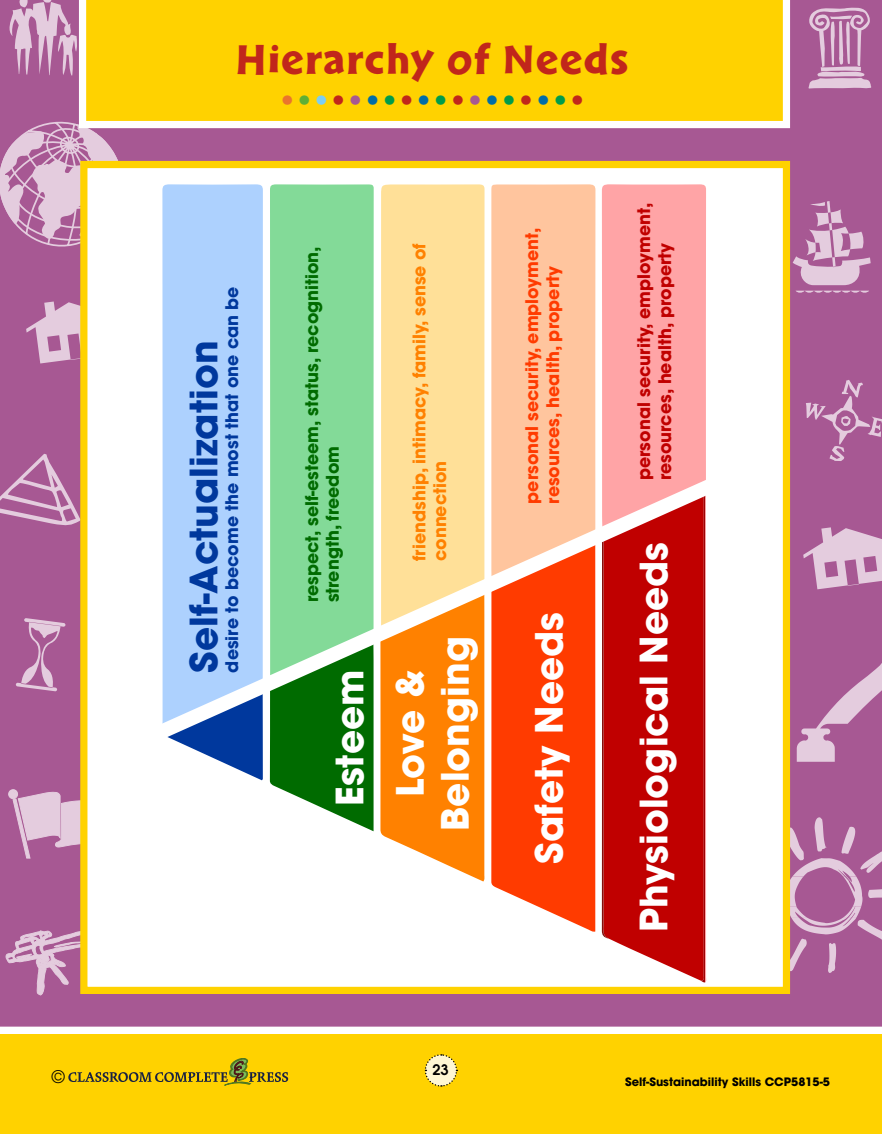
<style>
.page{position:relative;width:882px;height:1134px;background:#fff}
.page>*{position:absolute;margin:0;border:0;box-sizing:border-box;transform-origin:0 0}
.t1{font:44.71px "Cal Sans Heavy KA";letter-spacing:.04em;color:#c1261b}
.t2{font:700 40.34px "Futura";color:#c1261b}
.t3{font:700 37.45px/45px "Avant Garde";color:#fff;text-align:center}
.t4{font:700 37.45px "Avant Garde";color:#00389d}
.t5{font:700 17.32px/20.7px "Avant Garde";color:#006b00}
.t6{font:700 17.32px/20.7px "Avant Garde";color:#ff3b00}
.t7{font:700 17.32px/20.7px "Avant Garde";color:#c00000}
.t8{font:700 17.32px/20.7px "Avant Garde";color:#ff8100}
.t9{font:700 17.32px "Avant Garde";color:#00389d}
.t10{font:17.32px "Avant Garde";color:#000}
.t11{font:600 14.44px "Avant Garde";color:#000}
.t12{font:700 11.55px "Avant Garde";color:#000}
.s1{color:#ea742d}
.s2{color:#5eaf36}
.s3{color:#7ccef3}
.s4{color:#a75893}
.s5{color:#006da7}
.s6{color:#009c4a}
</style>
<div class="page">
<div style="left:0;top:1034px;width:882px;height:100px;background:#ffd200"></div>
<svg style="left:424px;top:1054px;width:34px;height:33px"></svg>
<svg style="left:68px;top:1058px;width:220px;height:27px"></svg>
<div style="left:0;top:0;width:882px;height:1027px;background:#a75893"></div>
<svg style="left:0;top:454px;width:80px;height:73px;background:#b573a4"></svg>
<svg style="left:26px;top:302px;width:54px;height:61px;background:#c999bd"></svg>
<svg style="left:808px;top:6px;width:63px;height:83px;background:#bf87b1"></svg>
<svg style="left:8px;top:0;width:70px;height:76px;background:#c18ab3"></svg>
<svg style="left:7px;top:789px;width:73px;height:70px;background:#c999bd"></svg>
<svg style="left:805px;top:380px;width:77px;height:81px;background:#b06a9e"></svg>
<svg style="left:793px;top:201px;width:78px;height:92px;background:#be85b0"></svg>
<svg style="left:16px;top:618px;width:50px;height:73px;background:#b777a7"></svg>
<svg style="left:5px;top:923px;width:110px;height:74px;background:#b97aa9"></svg>
<svg style="left:0;top:120px;width:124px;height:128px;background:#c694b9"></svg>
<svg style="left:803px;top:527px;width:79px;height:62px;background:#ca9bbe"></svg>
<svg style="left:797px;top:645px;width:85px;height:117px;background:#b675a5"></svg>
<svg style="left:790px;top:817px;width:92px;height:156px;background:#b573a4"></svg>
<svg style="left:79px;top:0;width:711px;height:128px;background:#ffd512"></svg>
<div style="left:84px;top:165px;width:702px;height:825px;background:#fff"></div>
<div style="left:80px;top:161px;width:710px;height:833px;border:7px solid #ffd200"></div>
<div style="left:162px;top:184px;width:101px;height:273px;background:#add1fe"></div>
<div style="left:270px;top:184px;width:104px;height:273px;background:#83da98"></div>
<div style="left:381px;top:184px;width:104px;height:273px;background:#ffe098"></div>
<div style="left:491px;top:184px;width:104px;height:273px;background:#ffc59e"></div>
<svg style="left:491px;top:764px;width:104px;height:168px;background:#ff5826"></svg>
<div style="left:602px;top:184px;width:105px;height:797px;background:#ffa4a6"></div>
<svg style="left:226px;top:764px;width:37px;height:16px"></svg>
<svg style="left:270px;top:764px;width:104px;height:67px"></svg>
<svg style="left:602px;top:764px;width:104px;height:219px;background:#c61e1e"></svg>
<svg style="left:380px;top:764px;width:105px;height:118px"></svg>
<svg style="left:162px;top:457px;width:545px;height:307px;background:#c59473"></svg>
<h1 class="t1" style="left:236px;top:34px;width:394px">HIERARCHY OF NEEDS</h1>
<h2 class="t2" style="left:280px;top:62px;width:306px"><span class="s1">.</span><span class="s2">.</span><span class="s3">.</span>.<span class="s4">.</span><span class="s5">.</span><span class="s6">.</span>.<span class="s5">.</span><span class="s6">.</span>.<span class="s4">.</span><span class="s5">.</span><span class="s6">.</span>.<span class="s5">.</span><span class="s6">.</span>.</h2>
<p class="t9" style="left:221px;top:673px;width:388px;rotate:-90deg">desire to become the most that one can be</p>
<h3 class="t4" style="left:179px;top:673px;width:333px;rotate:-90deg">Self-Actualization</h3>
<p class="t5" style="left:301px;top:602px;width:358px;rotate:-90deg">respect, self-esteem, status, recognition, strength, freedom</p>
<p class="t8" style="left:409px;top:561px;width:319px;rotate:-90deg">friendship, intimacy, family, sense of connection</p>
<h3 class="t3" style="left:327px;top:806px;width:138px;rotate:-90deg">Esteem</h3>
<h3 class="t3" style="left:387px;top:831px;width:196px;rotate:-90deg">Love &amp;<br>Belonging</h3>
<p class="t6" style="left:521px;top:504px;width:278px;rotate:-90deg">personal security, employment, resources, health, property</p>
<h3 class="t3" style="left:526px;top:864px;width:253px;rotate:-90deg">Safety Needs</h3>
<p class="t7" style="left:633px;top:480px;width:279px;rotate:-90deg">personal security, employment, resources, health, property</p>
<h3 class="t3" style="left:631px;top:932px;width:391px;rotate:-90deg">Physiological Needs</h3>
<p class="t11" style="left:433px;top:1060px;width:18px">23</p>
<p class="t10" style="left:52px;top:1067px;width:14px">©</p>
<p class="t12" style="left:625px;top:1074px;width:206px">Self-Sustainability Skills CCP5815-5</p>
</div>
